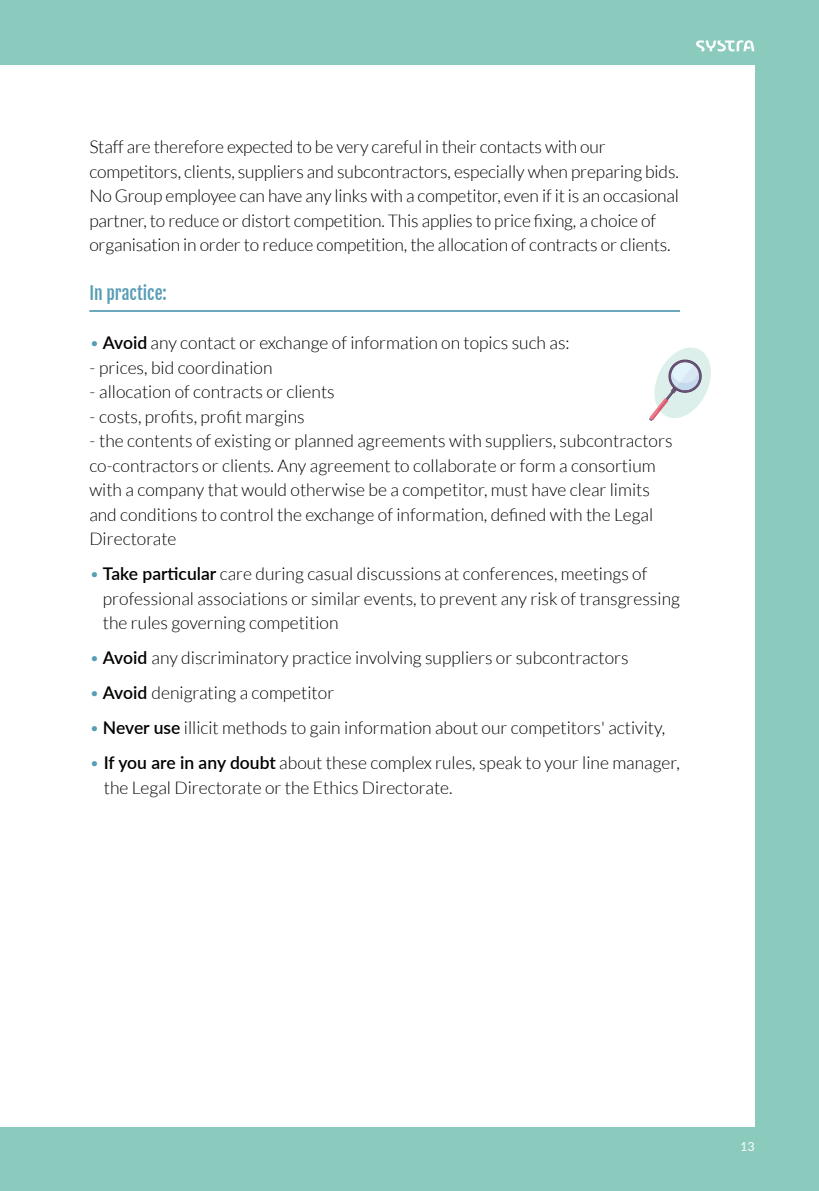
<style>
.page{position:relative;width:819px;height:1191px;background:#8bcbbd}
.page>*{position:absolute;margin:0;border:0;box-sizing:border-box;transform-origin:0 0}
.t1{font:300 17.5px/24.5px "Lato";color:#000}
.t2{font:17.5px "Fjalla One";color:#589db6}
.t3{font:12.25px "Lato";color:#fff}
.s1{color:#589db6}
.s2{font-weight:600}
</style>
<div class="page">
<div style="left:0;top:64px;width:754px;height:1062px;background:#fff"></div>
<svg style="left:696px;top:40px;width:58px;height:11px"></svg>
<hr style="left:89px;top:310px;width:591px;height:2px;background:#589db6">
<svg style="left:649px;top:347px;width:62px;height:74px"></svg>
<p class="t1" style="left:89px;top:135px;width:591px">Staff are therefore expected to be very careful in their contacts with our competitors, clients, suppliers and subcontractors, especially when preparing bids.<br>No Group employee can have any links with a competitor, even if it is an occasional partner, to reduce or distort competition. This applies to price fixing, a choice of organisation in order to reduce competition, the allocation of contracts or clients.</p>
<p class="t2" style="left:89px;top:282px;width:79px">In practice:</p>
<p class="t1" style="left:89px;top:331px;width:482px"><span class="s1">•</span> <span class="s2">Avoid</span> any contact or exchange of information on topics such as:</p>
<p class="t1" style="left:89px;top:356px;width:185px">- prices, bid coordination</p>
<p class="t1" style="left:89px;top:380px;width:247px">- allocation of contracts or clients</p>
<p class="t1" style="left:89px;top:404px;width:217px">- costs, profits, profit margins</p>
<p class="t1" style="left:89px;top:429px;width:584px">- the contents of existing or planned agreements with suppliers, subcontractors co-contractors or clients. Any agreement to collaborate or form a consortium with a company that would otherwise be a competitor, must have clear limits and conditions to control the exchange of information, defined with the Legal Directorate</p>
<p class="t1" style="left:103px;top:562px;width:578px;text-indent:-14px"><span class="s1">•</span> <span class="s2">Take particular</span> care during casual discussions at conferences, meetings of professional associations or similar events, to prevent any risk of transgressing the rules governing competition</p>
<p class="t1" style="left:89px;top:647px;width:541px"><span class="s1">•</span> <span class="s2">Avoid</span> any discriminatory practice involving suppliers or subcontractors</p>
<p class="t1" style="left:89px;top:682px;width:246px"><span class="s1">•</span> <span class="s2">Avoid</span> denigrating a competitor</p>
<p class="t1" style="left:89px;top:716px;width:577px"><span class="s1">•</span> <span class="s2">Never use</span> illicit methods to gain information about our competitors' activity,</p>
<p class="t1" style="left:104px;top:751px;width:577px;text-indent:-15px"><span class="s1">•</span> <span class="s2">If you are in any doubt</span> about these complex rules, speak to your line manager, the Legal Directorate or the Ethics Directorate.</p>
<p class="t3" style="left:740px;top:1142px;width:16px">13</p>
</div>
